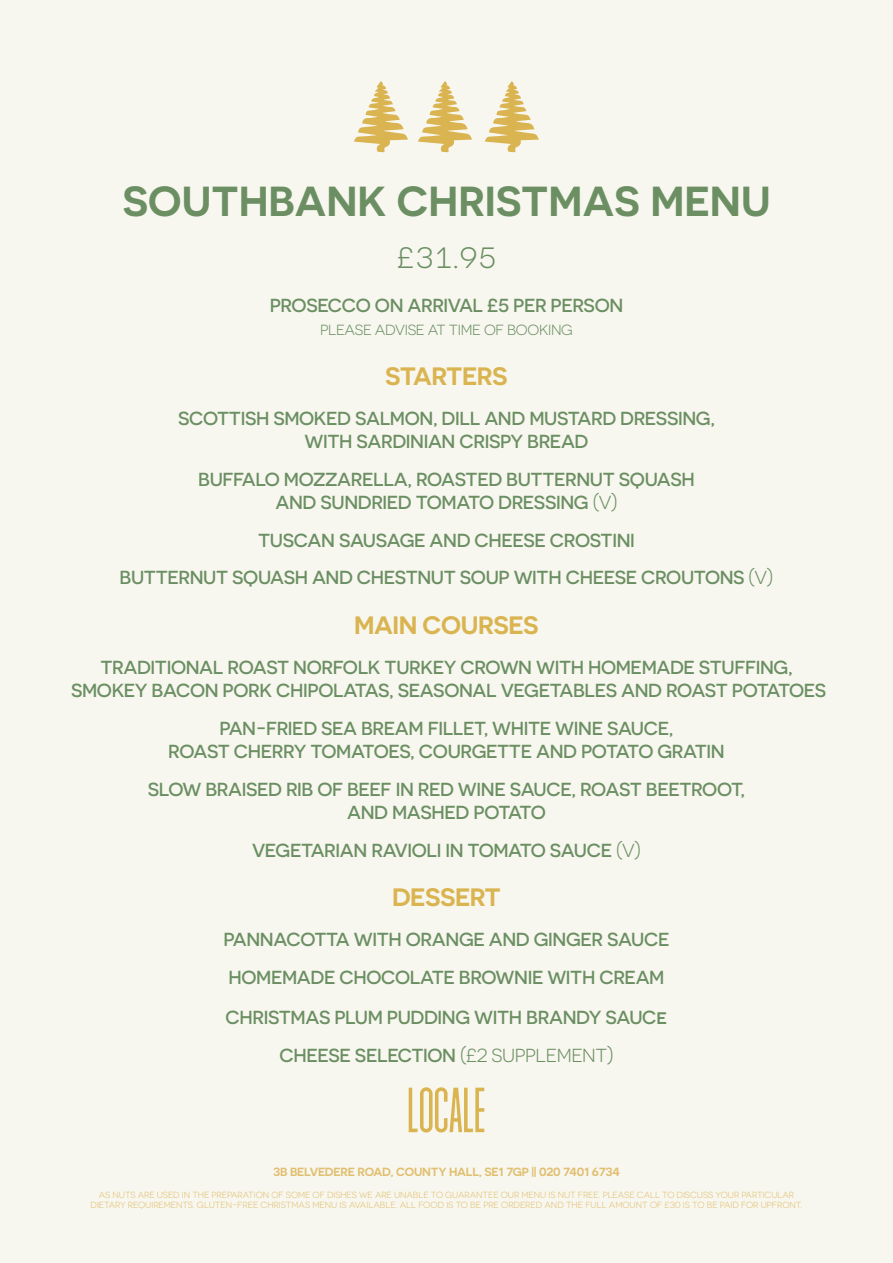
<style>
.page{position:relative;width:893px;height:1263px;background:#f8f7ef}
.page>*{position:absolute;margin:0;border:0;box-sizing:border-box;transform-origin:0 0}
.t1{font:600 42px "Novecentosanswide";color:#6b8f63}
.t2{font:29.4px "Novecentosanswide";color:#6b8f63}
.t3{font:600 25.2px "Novecentosanswide";letter-spacing:-.02em;color:#d9b451}
.t4{font:500 18.9px/23.1px "Novecentosanswide";letter-spacing:-.02em;color:#6b8f63;text-align:center}
.t5{font:14.7px "Novecentosanswide";letter-spacing:-.02em;color:#6b8f63}
.t6{font:600 11.85px "Novecentosanswide";letter-spacing:-.02em;color:#e0bf71}
.t7{font:8.85px/10.6px "Novecentosanswide";letter-spacing:-.005em;color:#e0bf71;text-align:center}
.s1{font-weight:400}
.s2{font-size:21px}
</style>
<div class="page">
<svg style="left:409px;top:1087px;width:75px;height:45px"></svg>
<svg style="left:354px;top:81px;width:185px;height:71px"></svg>
<h1 class="t1" style="left:122px;top:176px;width:650px">SOUTHBANK CHRISTMAS MENU</h1>
<h2 class="t2" style="left:396px;top:241px;width:103px">£31.95</h2>
<p class="t4" style="left:270px;top:294px;width:355px">PROSECCO ON ARRIVAL £5 PER PERSON</p>
<p class="t5" style="left:320px;top:322px;width:254px">PLEASE ADVISE AT TIME OF BOOKING</p>
<h3 class="t3" style="left:385px;top:361px;width:124px">STARTERS</h3>
<p class="t4" style="left:178px;top:406px;width:538px">SCOTTISH SMOKED SALMON, DILL AND MUSTARD DRESSING,<br>WITH SARDINIAN CRISPY BREAD</p>
<p class="t4" style="left:198px;top:467px;width:498px">BUFFALO MOZZARELLA, ROASTED BUTTERNUT SQUASH<br>AND SUNDRIED TOMATO DRESSING <span class="s1">V( (</span></p>
<p class="t4" style="left:120px;top:521px;width:655px;line-height:37.8px">TUSCAN SAUSAGE AND CHEESE CROSTINI<br>BUTTERNUT SQUASH AND CHESTNUT SOUP WITH CHEESE CROUTONS <span class="s1">V( (</span></p>
<h3 class="t3" style="left:354px;top:610px;width:186px">MAIN COURSES</h3>
<p class="t4" style="left:71px;top:656px;width:757px">TRADITIONAL ROAST NORFOLK TURKEY CROWN WITH HOMEMADE STUFFING,<br>SMOKEY BACON PORK CHIPOLATAS, SEASONAL VEGETABLES AND ROAST POTATOES</p>
<p class="t4" style="left:168px;top:716px;width:558px">PAN-FRIED SEA BREAM FILLET, WHITE WINE SAUCE,<br>ROAST CHERRY TOMATOES, COURGETTE AND POTATO GRATIN</p>
<p class="t4" style="left:148px;top:777px;width:599px">SLOW BRAISED RIB OF BEEF IN RED WINE SAUCE, ROAST BEETROOT,<br>AND MASHED POTATO</p>
<p class="t4" style="left:252px;top:838px;width:390px">VEGETARIAN RAVIOLI IN TOMATO SAUCE <span class="s1">V( (</span></p>
<h3 class="t3" style="left:392px;top:882px;width:110px">DESSERT</h3>
<p class="t4" style="left:224px;top:920px;width:447px;line-height:37.8px;text-align:left">PANNACOTTA WITH ORANGE AND GINGER SAUCE<br>HOMEMADE CHOCOLATE BROWNIE WITH CREAM</p>
<p class="t4" style="left:226px;top:998px;width:443px;line-height:37.8px">CHRISTMAS PLUM PUDDING WITH BRANDY SAUC<span class="s2">e<br></span>CHEESE SELECTION <span class="s1">(£2 SUPPLEMENT(</span></p>
<p class="t6" style="left:273px;top:1165px;width:348px">B3 BELVEDERE ROAD, COUNTY HALL, SE 71 GP || 020 7401 6734</p>
<p class="t7" style="left:91px;top:1189px;width:713px">AS NUTS ARE USED IN THE PREPARATION OF SOME OF DISHES WE ARE UNABLE TO GUARANTEE OUR MENU IS NUT FREE. PLEASE CALL TO DISCUSS YOUR PARTICULAR<br>DIETARY REQUIREMENTS. GLUTEN-FREE CHRISTMAS MENU IS AVAILABLE. ALL FOOD IS TO BE PRE ORDERED AND THE FULL AMOUNT OF £30 IS TO BE PAID FOR UPFRONT.</p>
</div>
